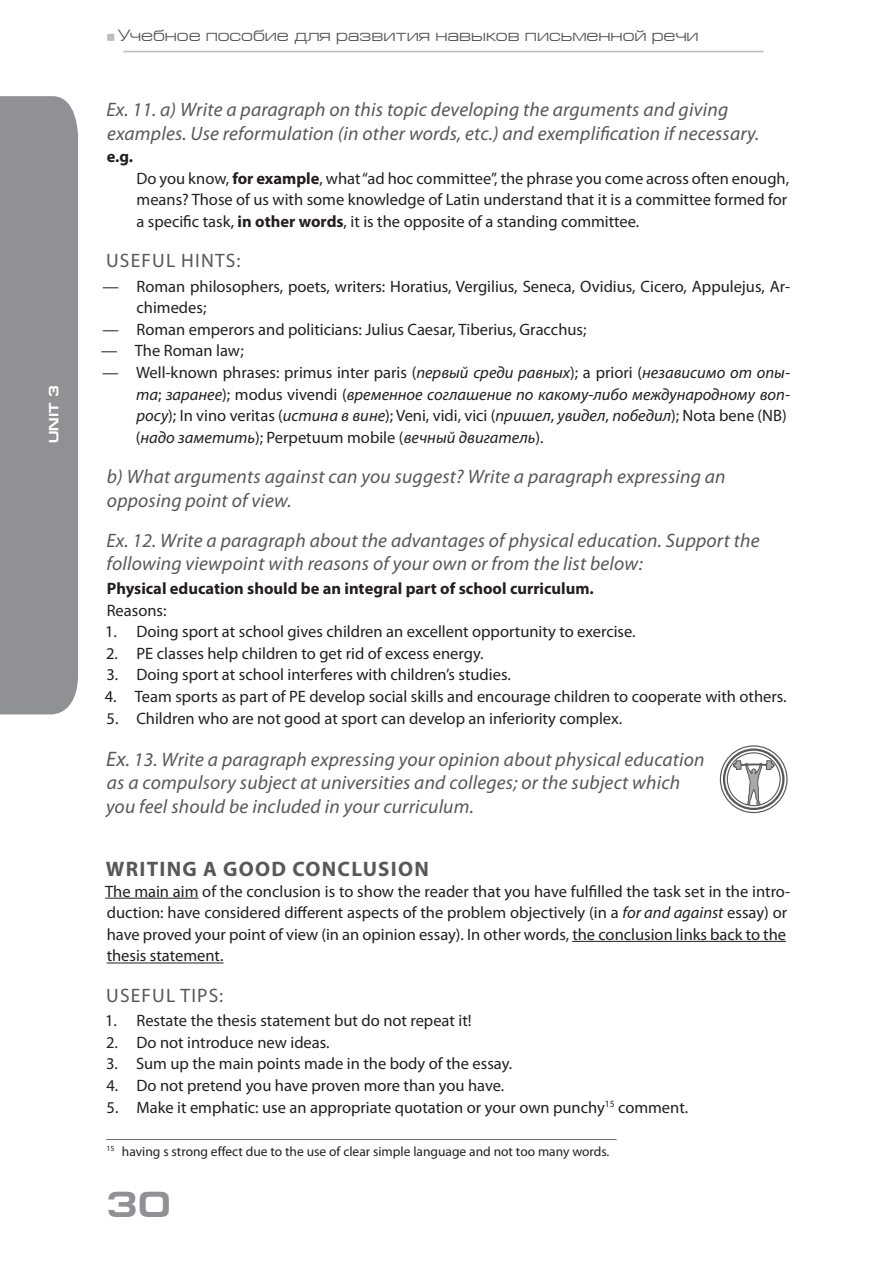
<style>
.page{position:relative;width:893px;height:1263px;background:#fff}
.page>*{position:absolute;margin:0;border:0;box-sizing:border-box;transform-origin:0 0}
.t1{font:700 36px "Europe Ext";color:#8f9194}
.t2{font:700 21px "Myriad Pro";letter-spacing:.06em;color:#57585a}
.t3{font:italic 19.5px/23.4px "Myriad Pro";letter-spacing:.01em;color:#57585a}
.t4{font:19.5px "Myriad Pro";letter-spacing:.06em;color:#57585a}
.t5{font:16.5px/21.6px "Myriad Pro";color:#231f20}
.t6{font:italic 16.5px/21.6px "Myriad Pro";color:#231f20}
.t7{font:700 16.5px "Myriad Pro";color:#231f20}
.t8{font:16.5px "Europe Ext";letter-spacing:-.005em;color:#57585a}
.t9{font:13.5px "Myriad Pro";color:#231f20}
.t10{font:700 13.5px "Europe Ext";color:#fff}
.s1{font-weight:700}
.s2{font-style:normal}
.s3{font-size:21px}
.s4{font-style:italic}
</style>
<div class="page">
<div style="left:0;top:96px;width:78px;height:618px;background:#8f9194"></div>
<div style="left:107px;top:34px;width:7px;height:7px;background:#bcbdc0"></div>
<hr style="left:123px;top:51px;width:640px;height:1px;background:#bcbdc0">
<hr style="left:105px;top:898px;width:94px;height:1px;background:#231f20">
<hr style="left:572px;top:941px;width:214px;height:1px;background:#231f20">
<hr style="left:107px;top:962px;width:116px;height:1px;background:#231f20">
<hr style="left:106px;top:1139px;width:511px;height:1px;background:#6c6d70">
<div style="left:720px;top:745px;width:68px;height:68px;border:1px solid #57585a;border-radius:50%"></div>
<div style="left:727px;top:752px;width:54px;height:54px;border:1px solid #57585a;border-radius:50%"></div>
<div style="left:723px;top:748px;width:61px;height:62px;border:2px solid #57585a;border-radius:50%"></div>
<svg style="left:733px;top:760px;width:41px;height:54px"></svg>
<p class="t10" style="left:49px;top:443px;width:60px;rotate:-90deg">UNIT 3</p>
<p class="t8" style="left:118px;top:30px;width:582px">Учебное пособие для развития навыков письменной речи</p>
<p class="t3" style="left:106px;top:100px;width:654px">Ex. 11. a) Write a paragraph on this topic developing the arguments and giving examples. Use reformulation (in other words, etc.) and exemplification if necessary.</p>
<p class="t7" style="left:107px;top:150px;width:28px">e.g.</p>
<p class="t5" style="left:136px;top:169px;width:654px;text-align:justify">Do you know, <span class="s1">for example</span>, what “ad hoc committee”, the phrase you come across often enough, means? Those of us with some knowledge of Latin understand that it is a committee formed for a specific task, <span class="s1">in other words</span>, it is the opposite of a standing committee.</p>
<p class="t4" style="left:106px;top:253px;width:136px">USEFUL HINTS:</p>
<p class="t5" style="left:137px;top:277px;width:655px;text-indent:-34px">— Roman philosophers, poets, writers: Horatius, Vergilius, Seneca, Ovidius, Cicero, Appulejus, Ar&shy;chimedes;</p>
<p class="t5" style="left:103px;top:320px;width:485px">— Roman emperors and politicians: Julius Caesar, Tiberius, Gracchus;</p>
<p class="t5" style="left:101px;top:341px;width:144px">— The Roman law;</p>
<p class="t6" style="left:136px;top:363px;width:656px;text-indent:-34px"><span class="s2">— Well-known phrases: primus inter paris (</span>первый среди равных<span class="s2">); a priori (</span>независимо от опы&shy;та<span class="s2">;</span> заранее<span class="s2">); modus vivendi (</span>временное соглашение по какому<span class="s2">-</span>либо международному воп&shy;росу<span class="s2">); In vino veritas (</span>истина в вине<span class="s2">); Veni, vidi, vici (</span>пришел<span class="s2">,</span> увидел<span class="s2">,</span> победил<span class="s2">); Nota bene (NB) (</span>надо заметить<span class="s2">); Perpetuum mobile (</span>вечный двигатель<span class="s2">).</span></p>
<p class="t3" style="left:107px;top:467px;width:620px">b) What arguments against can you suggest? Write a paragraph expressing an opposing point of view.</p>
<p class="t3" style="left:106px;top:530px;width:655px">Ex. 12. Write a paragraph about the advantages of physical education. Support the following viewpoint with reasons of your own or from the list below:</p>
<p class="t7" style="left:107px;top:582px;width:488px">Physical education should be an integral part of school curriculum.</p>
<p class="t5" style="left:107px;top:601px;width:61px">Reasons:</p>
<p class="t5" style="left:105px;top:622px;width:532px">1. Doing sport at school gives children an excellent opportunity to exercise.</p>
<p class="t5" style="left:106px;top:644px;width:379px">2. PE classes help children to get rid of excess energy.</p>
<p class="t5" style="left:106px;top:665px;width:406px">3. Doing sport at school interferes with children’s studies.</p>
<p class="t5" style="left:105px;top:687px;width:683px">4. Team sports as part of PE develop social skills and encourage children to cooperate with others.</p>
<p class="t5" style="left:107px;top:709px;width:517px">5. Children who are not good at sport can develop an inferiority complex.</p>
<p class="t3" style="left:106px;top:749px;width:600px"><span class="s3">Ex</span>. 13. Write a paragraph expressing your opinion about physical education as a compulsory subject at universities and colleges; or the subject which you feel should be included in your curriculum.</p>
<p class="t2" style="left:106px;top:861px;width:325px">WRITING A GOOD CONCLUSION</p>
<p class="t5" style="left:105px;top:881px;width:687px">The main aim of the conclusion is to show the reader that you have fulfilled the task set in the intro&shy;duction: have considered different aspects of the problem objectively (in a <span class="s4">for and against</span> essay) or have proved your point of view (in an opinion essay). In other words, the conclusion links back to the thesis statement.</p>
<p class="t4" style="left:106px;top:988px;width:119px">USEFUL TIPS:</p>
<p class="t5" style="left:105px;top:1011px;width:368px">1. Restate the thesis statement but do not repeat it!</p>
<p class="t5" style="left:106px;top:1033px;width:225px">2. Do not introduce new ideas.</p>
<p class="t5" style="left:106px;top:1054px;width:408px">3. Sum up the main points made in the body of the essay.</p>
<p class="t5" style="left:106px;top:1076px;width:399px">4. Do not pretend you have proven more than you have.</p>
<p class="t5" style="left:107px;top:1097px;width:583px">5. Make it emphatic: use an appropriate quotation or your own punchy<sup>15</sup> comment.</p>
<p class="t9" style="left:106px;top:1146px;width:505px"><sup>15</sup> having s strong effect due to the use of clear simple language and not too many words.</p>
<h1 class="t1" style="left:106px;top:1192px;width:66px">30</h1>
</div>
